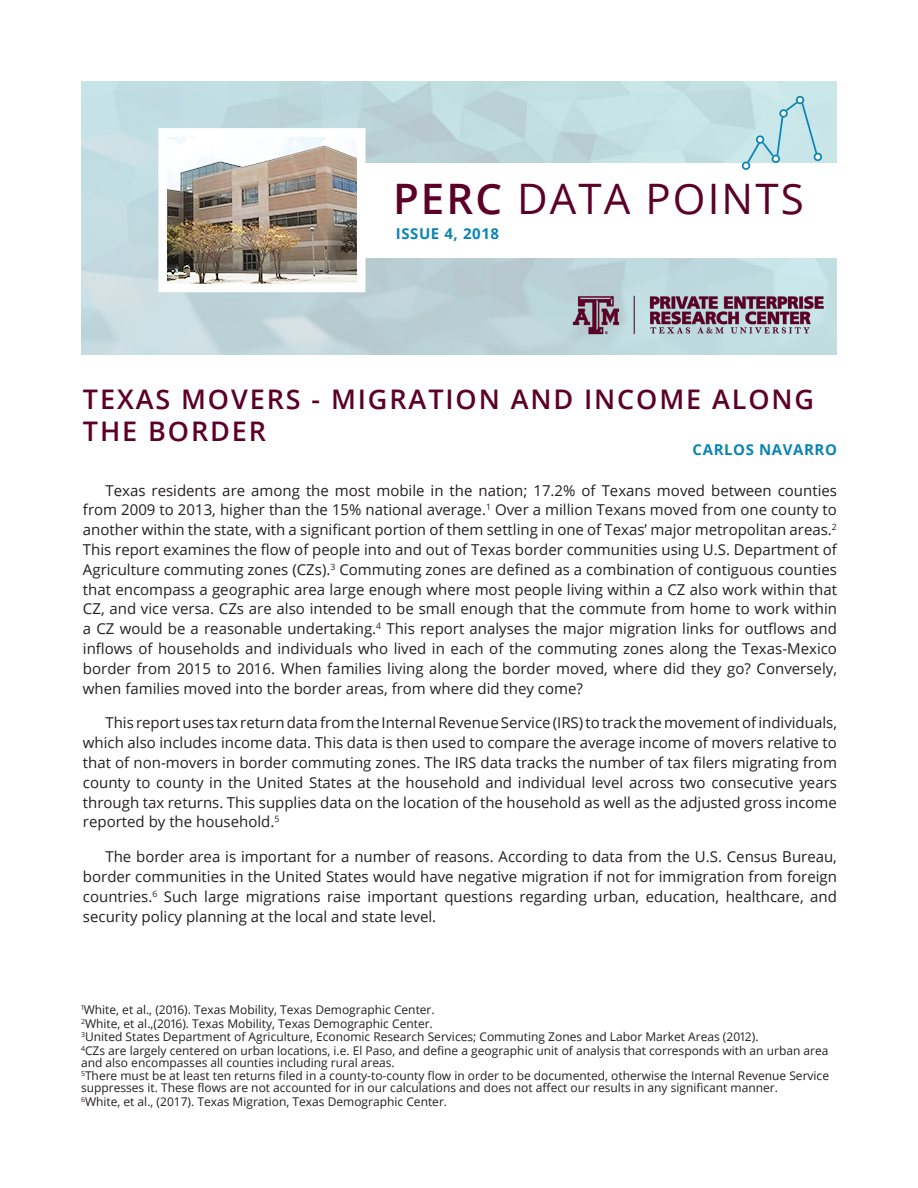
<style>
.page{position:relative;width:918px;height:1188px;background:#fff}
.page>*{position:absolute;margin:0;border:0;box-sizing:border-box;transform-origin:0 0}
.t1{font:42px "Open Sans";letter-spacing:.05em;color:#5c0028}
.t2{font:600 27px/31.5px "Open Sans";letter-spacing:.07em;color:#5c0028}
.Para{font:15px/19.8px "Open Sans";color:#231f20;text-align:justify}
.t3{font:700 15px "Open Sans";letter-spacing:.04em;color:#0a84b4}
.t4{font:12px/12px "Open Sans";color:#231f20}
.s1{font-weight:600}
</style>
<div class="page">
<img style="left:556px;top:276px;width:281px;height:68px">
<img style="left:168px;top:138px;width:187px;height:144px">
<div style="left:158px;top:128px;width:207px;height:164px;border:9px solid #fff"></div>
<div style="left:742px;top:161px;width:8px;height:9px;border:2px solid #0a84b4;border-radius:50%"></div>
<div style="left:796px;top:96px;width:8px;height:8px;border:2px solid #0a84b4;border-radius:50%"></div>
<svg style="left:746px;top:100px;width:73px;height:65px;background:#bbdee5"></svg>
<div style="left:814px;top:153px;width:7px;height:7px;background:#fff;border-radius:50%"></div>
<div style="left:813px;top:153px;width:9px;height:8px;border:2px solid #0a84b4;border-radius:50%"></div>
<h1 class="t1" style="left:393px;top:170px;width:412px"><span class="s1">PERC</span> DATA POINTS</h1>
<p class="t3" style="left:396px;top:223px;width:105px">ISSUE 4, 2018</p>
<p class="t2" style="left:83px;top:383px;width:733px">TEXAS MOVERS - MIGRATION AND INCOME ALONG<br>THE BORDER</p>
<p class="t3" style="left:693px;top:439px;width:146px">CARLOS NAVARRO</p>
<p class="Para" style="left:83px;top:480px;width:756px;text-indent:22px">Texas residents are among the most mobile in the nation; 17.2% of Texans moved between counties from 2009 to 2013, higher than the 15% national average.<sup>1</sup> Over a million Texans moved from one county to another within the state, with a significant portion of them settling in one of Texas’ major metropolitan areas.<sup>2<br></sup>This report examines the flow of people into and out of Texas border communities using U.S. Department of Agriculture commuting zones (CZs).<sup>3</sup> Commuting zones are defined as a combination of contiguous counties that encompass a geographic area large enough where most people living within a CZ also work within that CZ, and vice versa. CZs are also intended to be small enough that the commute from home to work within a CZ would be a reasonable undertaking.<sup>4</sup> This report analyses the major migration links for outflows and inflows of households and individuals who lived in each of the commuting zones along the Texas-Mexico border from 2015 to 2016. When families living along the border moved, where did they go? Conversely, when families moved into the border areas, from where did they come?</p>
<p class="Para" style="left:83px;top:713px;width:756px;text-indent:22px">This report uses tax return data from the Internal Revenue Service (IRS) to track the movement of individuals, which also includes income data. This data is then used to compare the average income of movers relative to that of non-movers in border commuting zones. The IRS data tracks the number of tax filers migrating from county to county in the United States at the household and individual level across two consecutive years through tax returns. This supplies data on the location of the household as well as the adjusted gross income reported by the household.<sup>5</sup></p>
<p class="Para" style="left:83px;top:847px;width:756px;text-indent:22px">The border area is important for a number of reasons. According to data from the U.S. Census Bureau, border communities in the United States would have negative migration if not for immigration from foreign countries.<sup>6</sup> Such large migrations raise important questions regarding urban, education, healthcare, and security policy planning at the local and state level.</p>
<p class="t4" style="left:81px;top:1004px;width:355px"><sup>1</sup>White, et al., (2016). Texas Mobility, Texas Demographic Center.</p>
<p class="t4" style="left:81px;top:1017px;width:353px"><sup>2</sup>White, et al.,(2016). Texas Mobility, Texas Demographic Center.</p>
<p class="t4" style="left:81px;top:1031px;width:679px"><sup>3</sup>United States Department of Agriculture, Economic Research Services; Commuting Zones and Labor Market Areas (2012).</p>
<p class="t4" style="left:81px;top:1044px;width:749px"><sup>4</sup>CZs are largely centered on urban locations, i.e. El Paso, and define a geographic unit of analysis that corresponds with an urban area and also encompasses all counties including rural areas.</p>
<p class="t4" style="left:81px;top:1070px;width:750px"><sup>5</sup>There must be at least ten returns filed in a county-to-county flow in order to be documented, otherwise the Internal Revenue Service suppresses it. These flows are not accounted for in our calculations and does not affect our results in any significant manner.</p>
<p class="t4" style="left:81px;top:1095px;width:368px"><sup>6</sup>White, et al., (2017). Texas Migration, Texas Demographic Center.</p>
</div>
